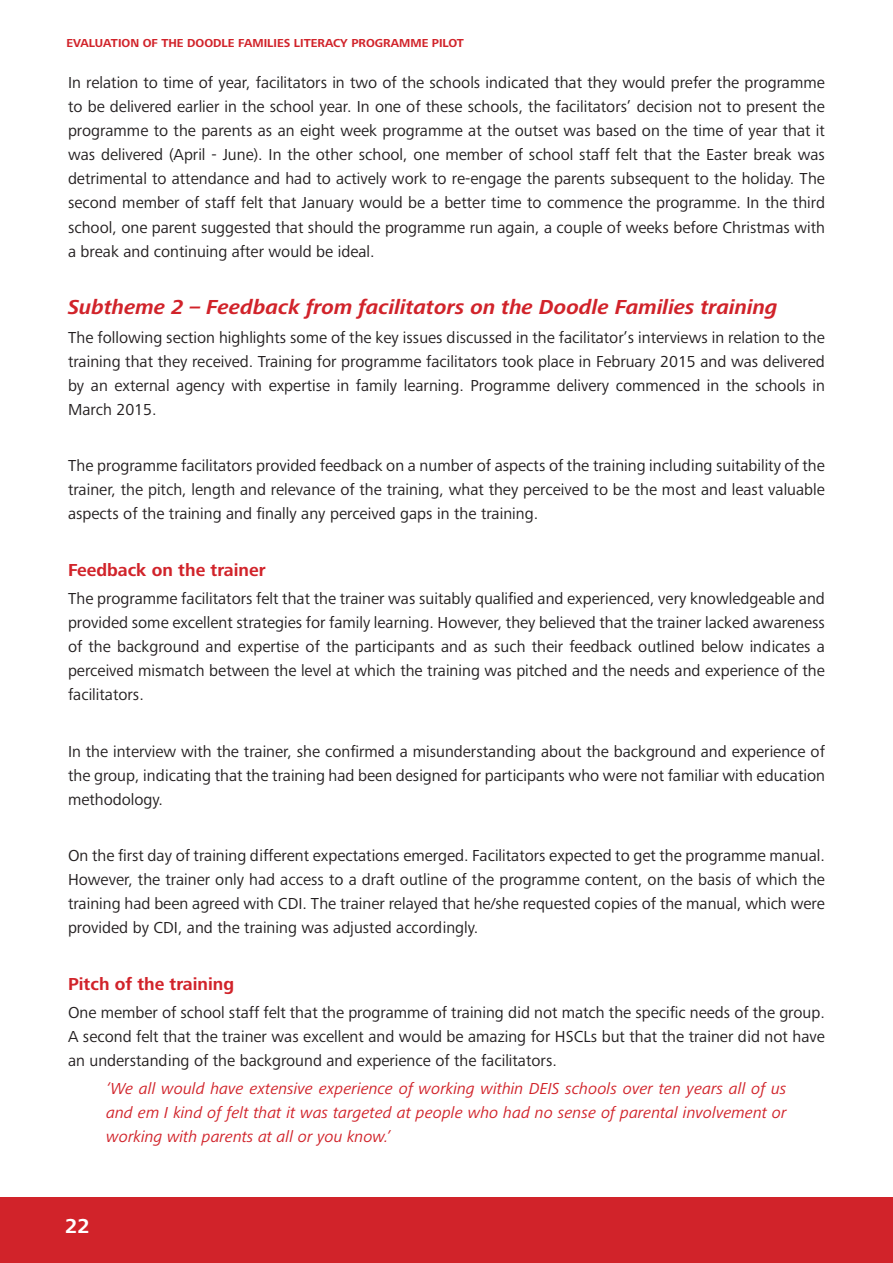
<style>
.page{position:relative;width:893px;height:1263px;background:#fff}
.page>*{position:absolute;margin:0;border:0;box-sizing:border-box;transform-origin:0 0}
.t1{font:italic 700 21px "Frutiger Next Pro";color:#d1232a}
.t2{font:700 21px "Frutiger Next Pro";color:#fff}
.t3{font:700 18px "Frutiger Next Pro";color:#d1232a}
.t4{font:16.5px/24px "Frutiger Next Pro";color:#231f20;text-align:justify}
.t5{font:italic 16.5px/24px "Frutiger Next Pro";color:#d1232a;text-align:justify}
.t6{font:700 12px "Frutiger Next Pro";color:#d1232a}
</style>
<div class="page">
<div style="left:0;top:1197px;width:893px;height:66px;background:#d1232a"></div>
<p class="t6" style="left:67px;top:36px;width:399px">EVALUATION OF THE DOODLE FAMILIES LITERACY PROGRAMME PILOT</p>
<p class="t4" style="left:68px;top:71px;width:758px">In relation to time of year, facilitators in two of the schools indicated that they would prefer the programme to be delivered earlier in the school year. In one of these schools, the facilitators’ decision not to present the programme to the parents as an eight week programme at the outset was based on the time of year that it was delivered (April - June). In the other school, one member of school staff felt that the Easter break was detrimental to attendance and had to actively work to re-engage the parents subsequent to the holiday. The second member of staff felt that January would be a better time to commence the programme. In the third school, one parent suggested that should the programme run again, a couple of weeks before Christmas with a break and continuing after would be ideal.</p>
<p class="t1" style="left:68px;top:295px;width:711px">Subtheme 2 – Feedback from facilitators on the Doodle Families training</p>
<p class="t4" style="left:68px;top:325px;width:758px">The following section highlights some of the key issues discussed in the facilitator’s interviews in relation to the training that they received. Training for programme facilitators took place in February 2015 and was delivered by an external agency with expertise in family learning. Programme delivery commenced in the schools in March 2015.</p>
<p class="t4" style="left:68px;top:454px;width:758px">The programme facilitators provided feedback on a number of aspects of the training including suitability of the trainer, the pitch, length and relevance of the training, what they perceived to be the most and least valuable aspects of the training and finally any perceived gaps in the training.</p>
<p class="t3" style="left:68px;top:559px;width:199px">Feedback on the trainer</p>
<p class="t4" style="left:68px;top:586px;width:758px">The programme facilitators felt that the trainer was suitably qualified and experienced, very knowledgeable and provided some excellent strategies for family learning. However, they believed that the trainer lacked awareness of the background and expertise of the participants and as such their feedback outlined below indicates a perceived mismatch between the level at which the training was pitched and the needs and experience of the facilitators.</p>
<p class="t4" style="left:68px;top:739px;width:758px">In the interview with the trainer, she confirmed a misunderstanding about the background and experience of the group, indicating that the training had been designed for participants who were not familiar with education methodology.</p>
<p class="t4" style="left:68px;top:843px;width:758px">On the first day of training different expectations emerged. Facilitators expected to get the programme manual.<br>However, the trainer only had access to a draft outline of the programme content, on the basis of which the training had been agreed with CDI. The trainer relayed that he/she requested copies of the manual, which were provided by CDI, and the training was adjusted accordingly.</p>
<p class="t3" style="left:68px;top:973px;width:168px">Pitch of the training</p>
<p class="t4" style="left:68px;top:1000px;width:758px">One member of school staff felt that the programme of training did not match the specific needs of the group.<br>A second felt that the trainer was excellent and would be amazing for HSCLs but that the trainer did not have an understanding of the background and experience of the facilitators.</p>
<p class="t5" style="left:106px;top:1076px;width:682px">‘We all would have extensive experience of working within DEIS schools over ten years all of us and em I kind of felt that it was targeted at people who had no sense of parental involvement or working with parents at all or you know.’</p>
<p class="t2" style="left:65px;top:1214px;width:26px">22</p>
</div>
